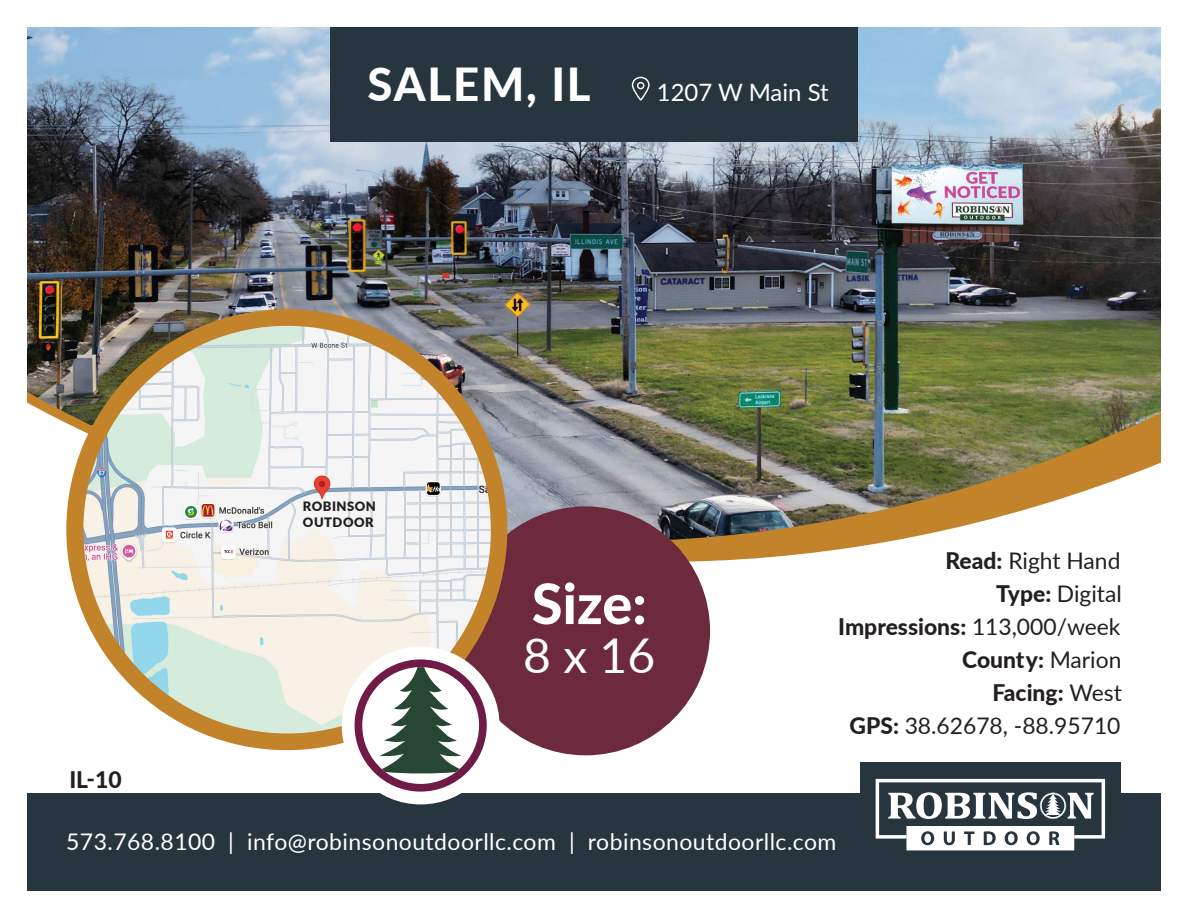
<style>
.page{position:relative;width:1188px;height:918px;background:#fff}
.page>*{position:absolute;margin:0;border:0;box-sizing:border-box;transform-origin:0 0}
.t1{font:800 55.8px "Lato";color:#fff}
.t2{font:48px "Lato";color:#fff}
.t3{font:800 45.6px "Lato";letter-spacing:.04em;color:#fff}
.t4{font:23.85px "Lato";color:#fff}
.t5{font:22.95px "Lato";letter-spacing:.02em;color:#fff}
.t6{font:22.8px/33.2px "Lato";color:#231f20;text-align:right}
.t7{font:800 22.8px "Lato";color:#231f20}
.t8{font:900 12.9px/15.6px "Lato";letter-spacing:.04em;color:#231f20}
.s1{font-weight:800}
</style>
<div class="page">
<img style="left:27px;top:27px;width:1134px;height:864px">
<p class="t7" style="left:69px;top:763px;width:54px">IL-10</p>
<h3 class="t3" style="left:368px;top:50px;width:225px">SALEM, IL</h3>
<p class="t4" style="left:657px;top:75px;width:173px">1207 W Main St</p>
<p class="t8" style="left:303px;top:498px;width:75px">ROBINSON<br>OUTDOOR</p>
<h1 class="t1" style="left:532px;top:562px;width:117px">Size:</h1>
<h2 class="t2" style="left:523px;top:621px;width:133px">8 x 16</h2>
<p class="t6" style="left:838px;top:543px;width:285px"><span class="s1">Read:</span> Right Hand<br><span class="s1">Type:</span> Digital<br><span class="s1">Impressions:</span> 113,000/week<br><span class="s1">County:</span> Marion<br><span class="s1">Facing:</span> West<br><span class="s1">GPS:</span> 38.62678, -88.95710</p>
<p class="t5" style="left:66px;top:826px;width:772px">573.768.8100 | info@robinsonoutdoorllc.com | robinsonoutdoorllc.com</p>
</div>
